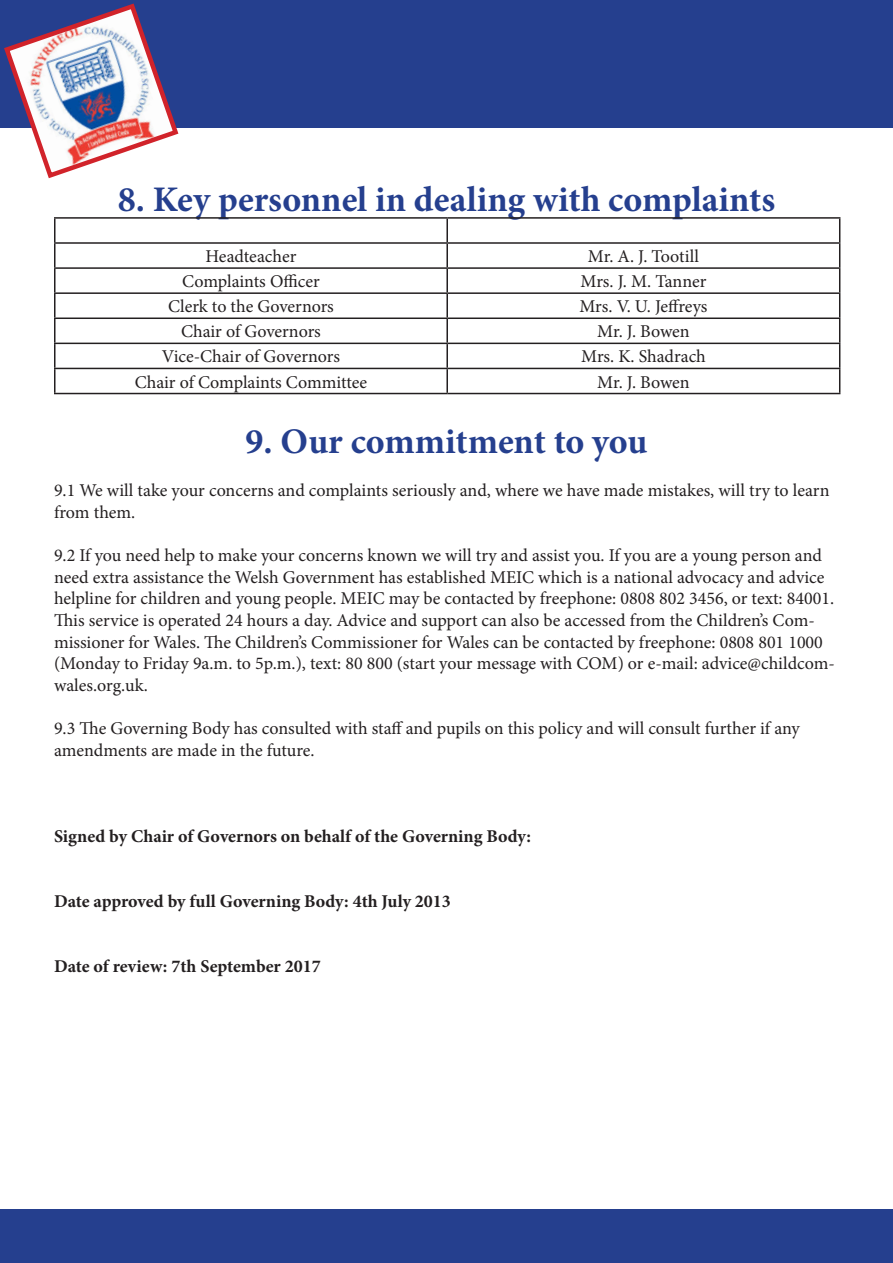
<style>
.page{position:relative;width:893px;height:1263px;background:#fff}
.page>*{position:absolute;margin:0;border:0;box-sizing:border-box;transform-origin:0 0}
.Blue_Sub_Headings{font:700 36px "Minion Pro";color:#253f8e}
.Paragraph_Style_1{font:700 36px "Minion Pro";letter-spacing:-.005em;color:#253f8e}
.Blue_Sub_Headings-2{font:18px/21.6px "Minion Pro";color:#231f20}
.Blue_Sub_Headings-3{font:700 18px "Minion Pro";color:#231f20}
</style>
<div class="page">
<div style="left:0;top:0;width:893px;height:128px;background:#253f8e"></div>
<div style="left:0;top:1209px;width:893px;height:54px;background:#253f8e"></div>
<svg style="left:4px;top:3px;width:175px;height:176px"></svg>
<hr style="left:54px;top:217px;width:393px;height:2px;background:#231f20">
<hr style="left:54px;top:219px;width:2px;height:23px;background:#231f20">
<hr style="left:447px;top:217px;width:393px;height:2px;background:#231f20">
<hr style="left:446px;top:219px;width:2px;height:23px;background:#231f20">
<hr style="left:54px;top:242px;width:393px;height:2px;background:#231f20">
<hr style="left:54px;top:244px;width:2px;height:23px;background:#231f20">
<hr style="left:447px;top:242px;width:393px;height:2px;background:#231f20">
<hr style="left:446px;top:244px;width:2px;height:23px;background:#231f20">
<hr style="left:54px;top:267px;width:393px;height:2px;background:#231f20">
<hr style="left:54px;top:269px;width:2px;height:23px;background:#231f20">
<hr style="left:447px;top:267px;width:393px;height:2px;background:#231f20">
<hr style="left:446px;top:269px;width:2px;height:23px;background:#231f20">
<hr style="left:54px;top:292px;width:393px;height:2px;background:#231f20">
<hr style="left:54px;top:294px;width:2px;height:23px;background:#231f20">
<hr style="left:447px;top:292px;width:393px;height:2px;background:#231f20">
<hr style="left:446px;top:294px;width:2px;height:23px;background:#231f20">
<hr style="left:54px;top:317px;width:393px;height:2px;background:#231f20">
<hr style="left:54px;top:319px;width:2px;height:24px;background:#231f20">
<hr style="left:447px;top:317px;width:393px;height:2px;background:#231f20">
<hr style="left:446px;top:319px;width:2px;height:24px;background:#231f20">
<hr style="left:54px;top:343px;width:393px;height:1px;background:#231f20">
<hr style="left:54px;top:344px;width:2px;height:24px;background:#231f20">
<hr style="left:447px;top:343px;width:393px;height:1px;background:#231f20">
<hr style="left:446px;top:344px;width:2px;height:24px;background:#231f20">
<hr style="left:54px;top:368px;width:393px;height:1px;background:#231f20">
<hr style="left:54px;top:369px;width:2px;height:24px;background:#231f20">
<hr style="left:447px;top:368px;width:393px;height:1px;background:#231f20">
<hr style="left:446px;top:369px;width:2px;height:24px;background:#231f20">
<svg style="left:839px;top:219px;width:1px;height:174px"></svg>
<hr style="left:54px;top:393px;width:393px;height:1px;background:#231f20">
<hr style="left:447px;top:393px;width:393px;height:1px;background:#231f20">
<p class="Blue_Sub_Headings" style="left:118px;top:174px;width:659px">8. Key personnel in dealing with complaints</p>
<p class="Blue_Sub_Headings-2" style="left:206px;top:246px;width:92px">Headteacher</p>
<p class="Blue_Sub_Headings-2" style="left:588px;top:246px;width:112px">Mr. A. J. Tootill</p>
<p class="Blue_Sub_Headings-2" style="left:182px;top:271px;width:139px">Complaints Officer</p>
<p class="Blue_Sub_Headings-2" style="left:580px;top:271px;width:127px">Mrs. J. M. Tanner</p>
<p class="Blue_Sub_Headings-2" style="left:168px;top:296px;width:167px">Clerk to the Governors</p>
<p class="Blue_Sub_Headings-2" style="left:579px;top:296px;width:130px">Mrs. V. U. Jeffreys</p>
<p class="Blue_Sub_Headings-2" style="left:181px;top:321px;width:141px">Chair of Governors</p>
<p class="Blue_Sub_Headings-2" style="left:597px;top:321px;width:94px">Mr. J. Bowen</p>
<p class="Blue_Sub_Headings-2" style="left:162px;top:346px;width:180px">Vice-Chair of Governors</p>
<p class="Blue_Sub_Headings-2" style="left:581px;top:346px;width:126px">Mrs. K. Shadrach</p>
<p class="Blue_Sub_Headings-2" style="left:135px;top:371px;width:234px">Chair of Complaints Committee</p>
<p class="Blue_Sub_Headings-2" style="left:597px;top:371px;width:94px">Mr. J. Bowen</p>
<p class="Paragraph_Style_1" style="left:246px;top:416px;width:403px">9. Our commitment to you</p>
<p class="Blue_Sub_Headings-2" style="left:54px;top:480px;width:777px">9.1 We will take your concerns and complaints seriously and, where we have made mistakes, will try to learn from them.</p>
<p class="Blue_Sub_Headings-2" style="left:54px;top:545px;width:782px">9.2 If you need help to make your concerns known we will try and assist you. If you are a young person and need extra assistance the Welsh Government has established MEIC which is a national advocacy and advice helpline for children and young people. MEIC may be contacted by freephone: 0808 802 3456, or text: 84001.<br>This service is operated 24 hours a day. Advice and support can also be accessed from the Children’s Com&shy;missioner for Wales. The Children’s Commissioner for Wales can be contacted by freephone: 0808 801 1000 (Monday to Friday 9a.m. to 5p.m.), text: 80 800 (start your message with COM) or e-mail: advice@childcom&shy;wales.org.uk.</p>
<p class="Blue_Sub_Headings-2" style="left:54px;top:717px;width:747px">9.3 The Governing Body has consulted with staff and pupils on this policy and will consult further if any amendments are made in the future.</p>
<p class="Blue_Sub_Headings-3" style="left:54px;top:823px;width:479px">Signed by Chair of Governors on behalf of the Governing Body:</p>
<p class="Blue_Sub_Headings-3" style="left:54px;top:888px;width:398px">Date approved by full Governing Body: 4th July 2013</p>
<p class="Blue_Sub_Headings-3" style="left:54px;top:953px;width:268px">Date of review: 7th September 2017</p>
</div>
